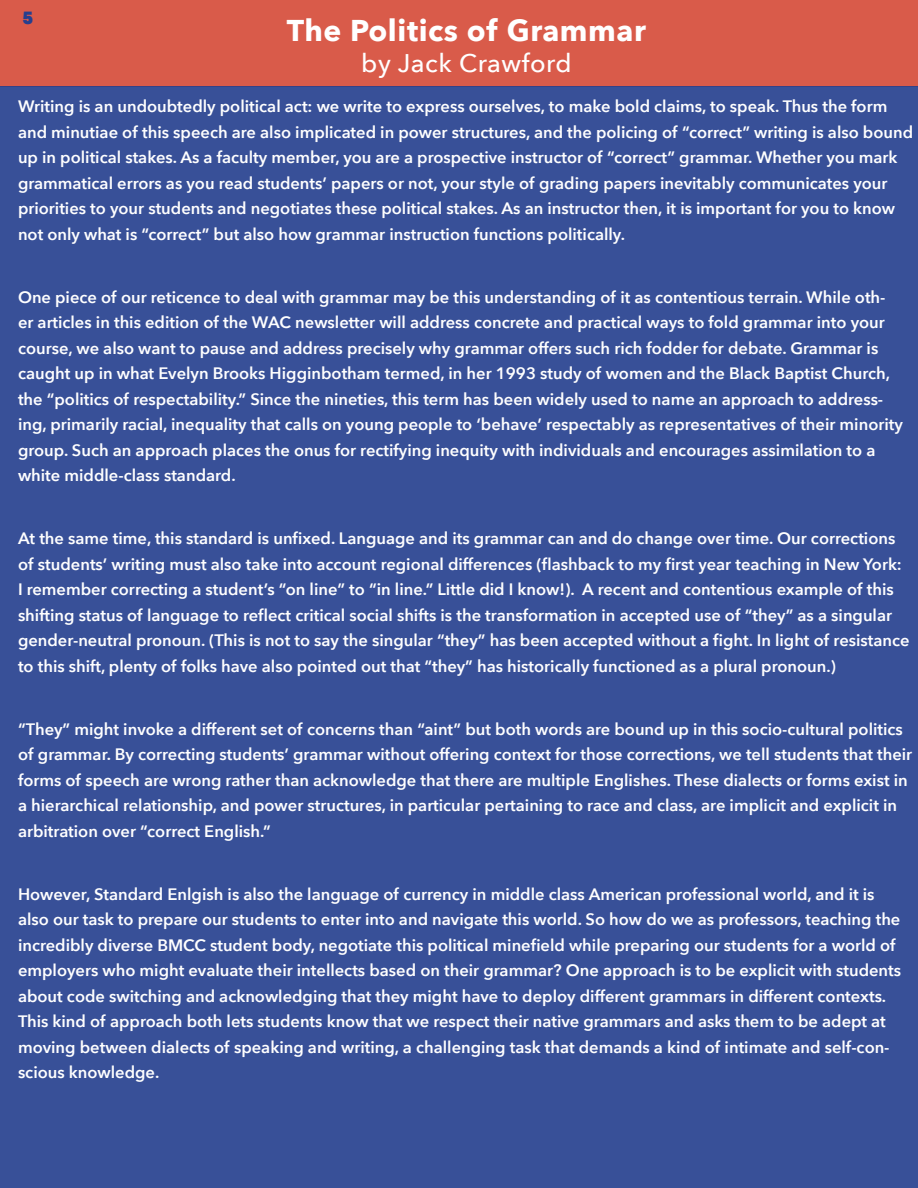
<style>
.page{position:relative;width:918px;height:1188px;background:#fff}
.page>*{position:absolute;margin:0;border:0;box-sizing:border-box;transform-origin:0 0}
.t1{font:700 30px "Avenir Next";letter-spacing:.02em;color:#fff}
.t2{font:500 25.5px "Avenir Next";letter-spacing:.02em;color:#fff}
.t3{font:900 18px "Aktiv Grotesk";color:#253f8e}
.t4{font:600 16.5px/25.5px "Avenir Next";color:#fff}
</style>
<div class="page">
<div style="left:0;top:0;width:918px;height:87px;background:#d95b4a"></div>
<div style="left:0;top:87px;width:918px;height:1101px;background:#385098"></div>
<p class="t3" style="left:22px;top:5px;width:12px">5</p>
<h1 class="t1" style="left:287px;top:4px;width:361px">The Politics of Grammar</h1>
<h2 class="t2" style="left:361px;top:41px;width:212px">by Jack Crawford</h2>
<p class="t4" style="left:18px;top:94px;width:897px">Writing is an undoubtedly political act: we write to express ourselves, to make bold claims, to speak. Thus the form and minutiae of this speech are also implicated in power structures, and the policing of “correct” writing is also bound up in political stakes. As a faculty member, you are a prospective instructor of “correct” grammar. Whether you mark grammatical errors as you read students’ papers or not, your style of grading papers inevitably communicates your priorities to your students and negotiates these political stakes. As an instructor then, it is important for you to know not only what is “correct” but also how grammar instruction functions politically.</p>
<p class="t4" style="left:18px;top:284px;width:886px">One piece of our reticence to deal with grammar may be this understanding of it as contentious terrain. While oth&shy;er articles in this edition of the WAC newsletter will address concrete and practical ways to fold grammar into your course, we also want to pause and address precisely why grammar offers such rich fodder for debate. Grammar is caught up in what Evelyn Brooks Higginbotham termed, in her 1993 study of women and the Black Baptist Church, the “politics of respectability.” Since the nineties, this term has been widely used to name an approach to address&shy;ing, primarily racial, inequality that calls on young people to ‘behave’ respectably as representatives of their minority group. Such an approach places the onus for rectifying inequity with individuals and encourages assimilation to a white middle-class standard.</p>
<p class="t4" style="left:18px;top:526px;width:893px">At the same time, this standard is unfixed. Language and its grammar can and do change over time. Our corrections of students’ writing must also take into account regional differences (flashback to my first year teaching in New York:<br>I remember correcting a student’s “on line” to “in line.” Little did I know!). A recent and contentious example of this shifting status of language to reflect critical social shifts is the transformation in accepted use of “they” as a singular gender-neutral pronoun. (This is not to say the singular “they” has been accepted without a fight. In light of resistance to this shift, plenty of folks have also pointed out that “they” has historically functioned as a plural pronoun.)</p>
<p class="t4" style="left:18px;top:716px;width:896px">“They” might invoke a different set of concerns than “aint” but both words are bound up in this socio-cultural politics of grammar. By correcting students’ grammar without offering context for those corrections, we tell students that their forms of speech are wrong rather than acknowledge that there are multiple Englishes. These dialects or forms exist in a hierarchical relationship, and power structures, in particular pertaining to race and class, are implicit and explicit in arbitration over “correct English.”</p>
<p class="t4" style="left:18px;top:881px;width:885px">However, Standard Enlgish is also the language of currency in middle class American professional world, and it is also our task to prepare our students to enter into and navigate this world. So how do we as professors, teaching the incredibly diverse BMCC student body, negotiate this political minefield while preparing our students for a world of employers who might evaluate their intellects based on their grammar? One approach is to be explicit with students about code switching and acknowledging that they might have to deploy different grammars in different contexts.<br>This kind of approach both lets students know that we respect their native grammars and asks them to be adept at moving between dialects of speaking and writing, a challenging task that demands a kind of intimate and self-con&shy;scious knowledge.</p>
</div>
